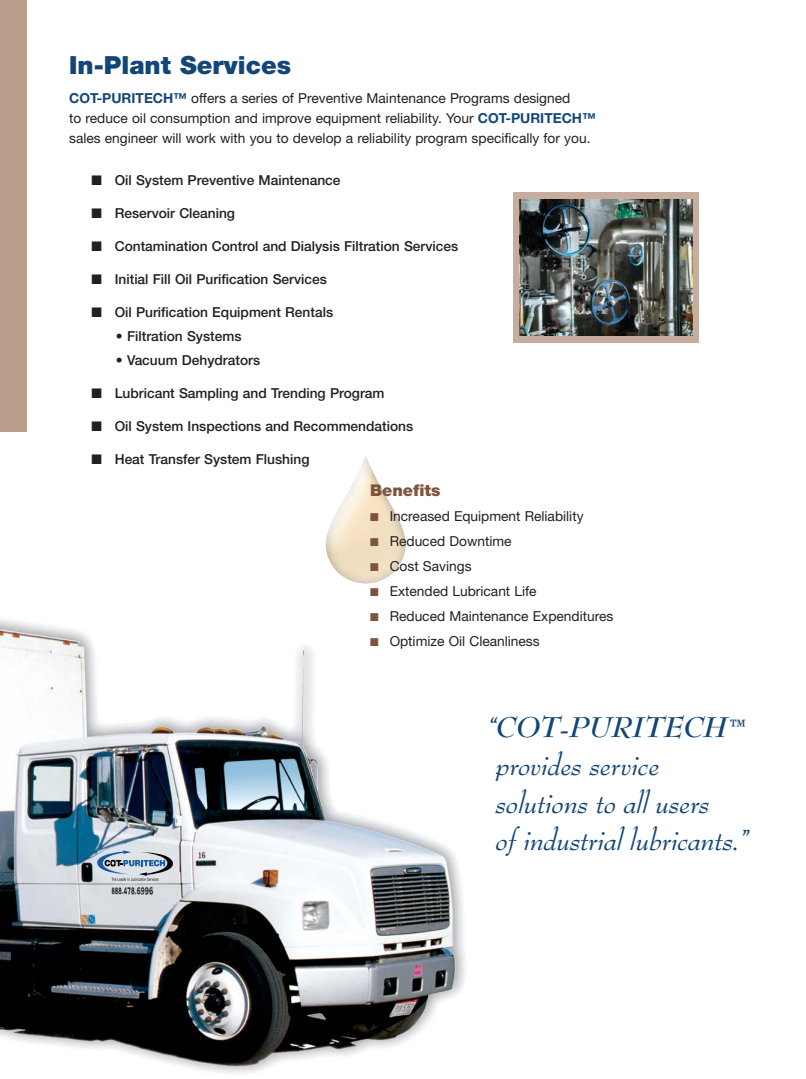
<style>
.page{position:relative;width:806px;height:1079px;background:#fff}
.page>*{position:absolute;margin:0;border:0;box-sizing:border-box;transform-origin:0 0}
.t1{font:italic 31.25px/37.5px "Bernhard Modern";color:#134678}
.t2{font:900 25px "Helvetica Neue";color:#134678}
.t3{font:900 16.25px "Helvetica Neue";color:#7e543e}
.t4{font:13.75px/20px "Helvetica Neue";color:#231f20}
.t5{font:500 13.75px "Helvetica Neue";color:#231f20}
.s1{font-weight:700;color:#134678}
.s2{color:#7e543e}
.s3{font-weight:700}
.s4{font-weight:700;font-size:25px}
</style>
<div class="page">
<img style="left:0;top:566px;width:465px;height:507px">
<div style="left:514px;top:192px;width:185px;height:151px;background:#c7ad9e"></div>
<img style="left:520px;top:199px;width:173px;height:136px">
<div style="left:0;top:0;width:27px;height:432px;background:#bb9d8c"></div>
<svg style="left:90px;top:850px;width:83px;height:30px;background:#a6b4c2"></svg>
<h2 class="t2" style="left:69px;top:56px;width:223px">In-Plant Services</h2>
<p class="t4" style="left:69px;top:89px;width:528px"><span class="s1">COT-PURITECH™</span> offers a series of Preventive Maintenance Programs designed<br>to reduce oil consumption and improve equipment reliability. Your <span class="s1">COT-PURITECH™ </span>sales engineer will work with you to develop a reliability program specifically for you.</p>
<p class="t5" style="left:92px;top:175px;width:250px">■ Oil System Preventive Maintenance</p>
<p class="t5" style="left:92px;top:208px;width:145px">■ Reservoir Cleaning</p>
<p class="t5" style="left:92px;top:241px;width:368px">■ Contamination Control and Dialysis Filtration Services</p>
<p class="t5" style="left:92px;top:274px;width:237px">■ Initial Fill Oil Purification Services</p>
<p class="t5" style="left:92px;top:307px;width:243px">■ Oil Purification Equipment Rentals</p>
<p class="t5" style="left:116px;top:331px;width:127px">• Filtration Systems</p>
<p class="t5" style="left:116px;top:355px;width:146px">• Vacuum Dehydrators</p>
<p class="t5" style="left:92px;top:388px;width:294px">■ Lubricant Sampling and Trending Program</p>
<p class="t5" style="left:92px;top:421px;width:323px">■ Oil System Inspections and Recommendations</p>
<p class="t5" style="left:92px;top:454px;width:219px">■ Heat Transfer System Flushing</p>
<p class="t3" style="left:370px;top:484px;width:72px">Benefits</p>
<p class="t4" style="left:370px;top:507px;width:215px"><span class="s2">■</span> Increased Equipment Reliability</p>
<p class="t4" style="left:370px;top:532px;width:143px"><span class="s2">■</span> Reduced Downtime</p>
<p class="t4" style="left:370px;top:557px;width:103px"><span class="s2">■</span> Cost Savings</p>
<p class="t4" style="left:370px;top:582px;width:168px"><span class="s2">■</span> Extended Lubricant Life</p>
<p class="t4" style="left:370px;top:607px;width:245px"><span class="s2">■</span> Reduced Maintenance Expenditures</p>
<p class="t4" style="left:370px;top:632px;width:171px"><span class="s2">■</span> Optimize Oil Cleanliness</p>
<h1 class="t1" style="left:487px;top:709px;width:261px">“<span class="s3">COT-PURITECH</span><span class="s4">™ </span>provides service solutions to all users<br>of industrial lubricants.”</h1>
</div>
